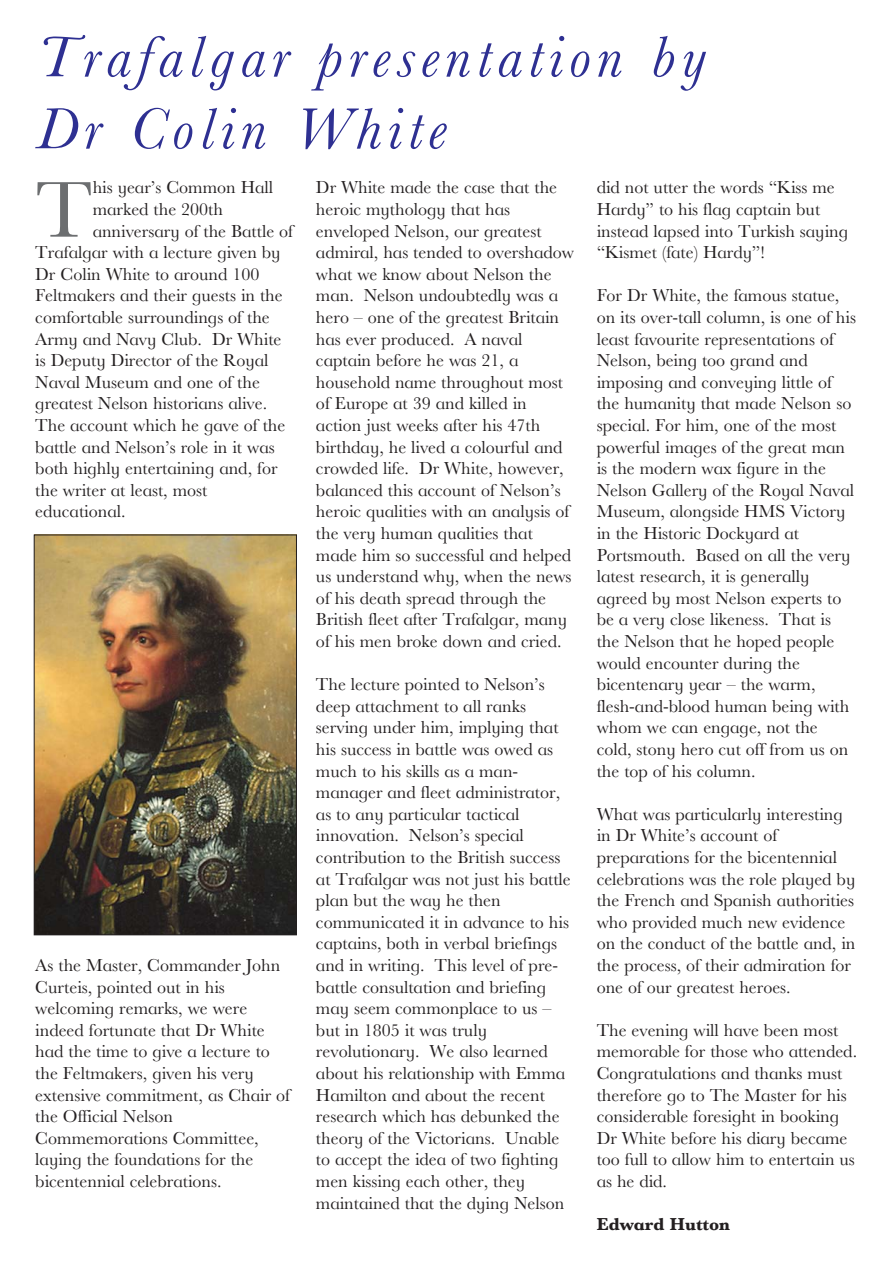
<style>
.page{position:relative;width:893px;height:1263px;background:#fff}
.page>*{position:absolute;margin:0;border:0;box-sizing:border-box;transform-origin:0 0}
.t1{font:82.2px "Baskerville MT Schlbk";color:#6c6e70}
.t2{font:italic 60px/72px "Baskerville MT Schlbk";letter-spacing:.1em;color:#2e3092}
.t3{font:18px/21.6px "Baskerville MT Schlbk";color:#231f20}
.t4{font:700 18px "Baskerville MT Schlbk";color:#231f20}
</style>
<div class="page">
<img style="left:36px;top:537px;width:259px;height:396px">
<div style="left:34px;top:535px;width:263px;height:400px;border:1px solid #231f20"></div>
<h2 class="t2" style="left:36px;top:26px;width:672px">Trafalgar presentation by<br>Dr Colin White</h2>
<h1 class="t1" style="left:35px;top:178px;width:59px">T</h1>
<p class="t3" style="left:93px;top:178px;width:182px">his year’s Common Hall</p>
<p class="t3" style="left:93px;top:200px;width:132px">marked the 200th</p>
<p class="t3" style="left:93px;top:222px;width:202px">anniversary of the Battle of</p>
<p class="t3" style="left:35px;top:243px;width:247px">Trafalgar with a lecture given by</p>
<p class="t3" style="left:35px;top:265px;width:226px">Dr Colin White to around 100</p>
<p class="t3" style="left:35px;top:286px;width:249px">Feltmakers and their guests in the</p>
<p class="t3" style="left:35px;top:308px;width:236px">comfortable surroundings of the</p>
<p class="t3" style="left:35px;top:330px;width:248px">Army and Navy Club. Dr White</p>
<p class="t3" style="left:35px;top:351px;width:235px">is Deputy Director of the Royal</p>
<p class="t3" style="left:35px;top:373px;width:226px">Naval Museum and one of the</p>
<p class="t3" style="left:35px;top:394px;width:233px">greatest Nelson historians alive.</p>
<p class="t3" style="left:35px;top:416px;width:252px">The account which he gave of the</p>
<p class="t3" style="left:35px;top:438px;width:241px">battle and Nelson’s role in it was</p>
<p class="t3" style="left:35px;top:459px;width:244px">both highly entertaining and, for</p>
<p class="t3" style="left:35px;top:481px;width:174px">the writer at least, most</p>
<p class="t3" style="left:35px;top:502px;width:92px">educational.</p>
<p class="t3" style="left:35px;top:956px;width:256px">As the Master, Commander John<br>Curteis, pointed out in his welcoming remarks, we were indeed fortunate that Dr White had the time to give a lecture to the Feltmakers, given his very extensive commitment, as Chair of the Official Nelson<br>Commemorations Committee, laying the foundations for the bicentennial celebrations.</p>
<p class="t3" style="left:316px;top:178px;width:259px">Dr White made the case that the heroic mythology that has enveloped Nelson, our greatest admiral, has tended to overshadow what we know about Nelson the man. Nelson undoubtedly was a hero – one of the greatest Britain has ever produced. A naval captain before he was 21, a household name throughout most of Europe at 39 and killed in action just weeks after his 47th birthday, he lived a colourful and crowded life. Dr White, however, balanced this account of Nelson’s heroic qualities with an analysis of the very human qualities that made him so successful and helped us understand why, when the news of his death spread through the<br>British fleet after Trafalgar, many of his men broke down and cried.</p>
<p class="t3" style="left:316px;top:675px;width:256px">The lecture pointed to Nelson’s deep attachment to all ranks serving under him, implying that his success in battle was owed as much to his skills as a man&shy;manager and fleet administrator, as to any particular tactical innovation. Nelson’s special contribution to the British success at Trafalgar was not just his battle plan but the way he then communicated it in advance to his captains, both in verbal briefings and in writing. This level of pre&shy;battle consultation and briefing may seem commonplace to us – but in 1805 it was truly revolutionary. We also learned about his relationship with Emma<br>Hamilton and about the recent research which has debunked the theory of the Victorians. Unable to accept the idea of two fighting men kissing each other, they maintained that the dying Nelson</p>
<p class="t3" style="left:597px;top:178px;width:253px">did not utter the words “Kiss me<br>Hardy” to his flag captain but instead lapsed into Turkish saying “Kismet (fate) Hardy”!</p>
<p class="t3" style="left:597px;top:286px;width:261px">For Dr White, the famous statue, on its over-tall column, is one of his least favourite representations of<br>Nelson, being too grand and imposing and conveying little of the humanity that made Nelson so special. For him, one of the most powerful images of the great man is the modern wax figure in the<br>Nelson Gallery of the Royal Naval<br>Museum, alongside HMS Victory in the Historic Dockyard at<br>Portsmouth. Based on all the very latest research, it is generally agreed by most Nelson experts to be a very close likeness. That is the Nelson that he hoped people would encounter during the bicentenary year – the warm, flesh-and-blood human being with whom we can engage, not the cold, stony hero cut off from us on the top of his column.</p>
<p class="t3" style="left:597px;top:805px;width:260px">What was particularly interesting in Dr White’s account of preparations for the bicentennial celebrations was the role played by the French and Spanish authorities who provided much new evidence on the conduct of the battle and, in the process, of their admiration for one of our greatest heroes.</p>
<p class="t3" style="left:597px;top:1021px;width:262px">The evening will have been most memorable for those who attended.<br>Congratulations and thanks must therefore go to The Master for his considerable foresight in booking<br>Dr White before his diary became too full to allow him to entertain us as he did.</p>
<p class="t4" style="left:597px;top:1217px;width:135px">Edward Hutton</p>
</div>
